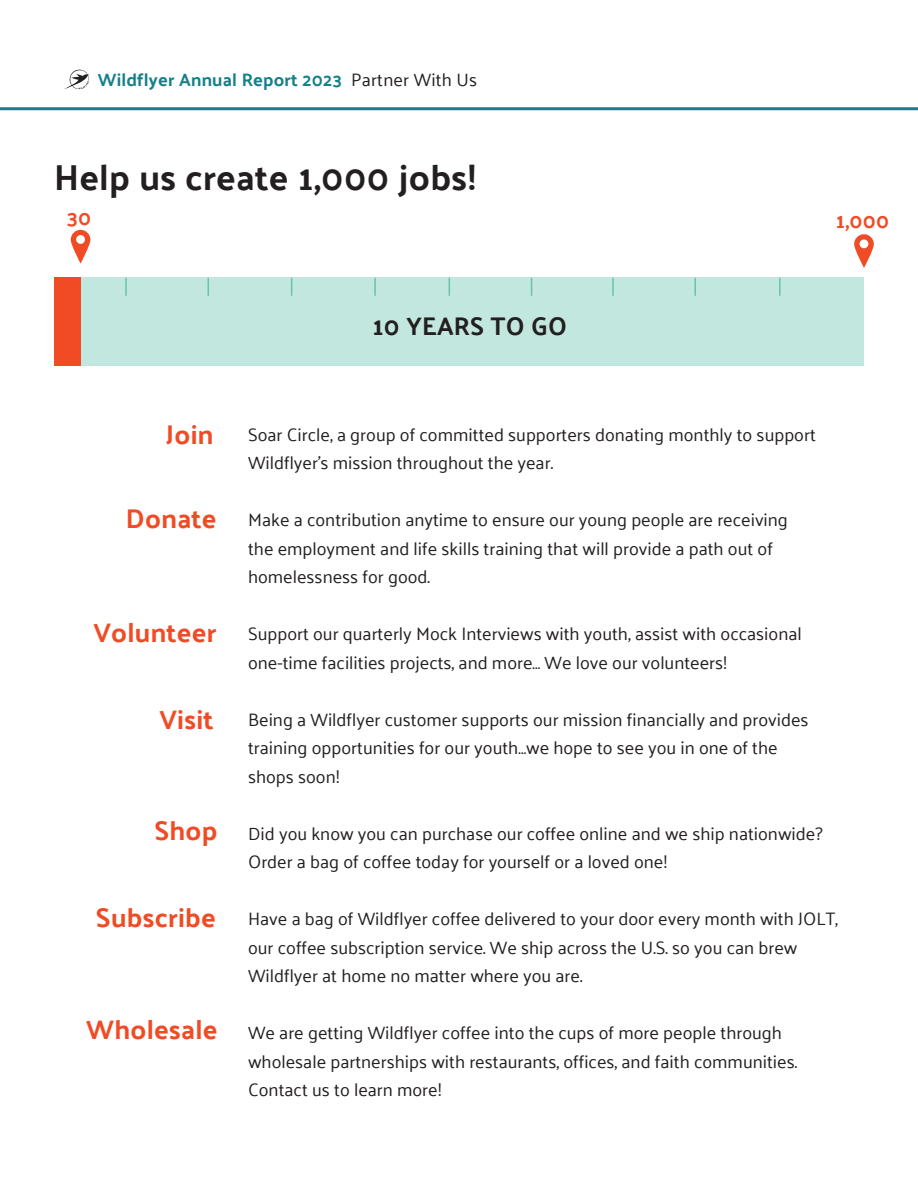
<style>
.page{position:relative;width:918px;height:1188px;background:#fff}
.page>*{position:absolute;margin:0;border:0;box-sizing:border-box;transform-origin:0 0}
.t1{font:700 36px "Palanquin";letter-spacing:.01em;color:#231f20}
.t2{font:700 27px "Palanquin";letter-spacing:.01em;color:#f04b24}
.t3{font:700 25.5px "Palanquin";letter-spacing:.005em;color:#231f20}
.t4{font:700 21px "Palanquin";color:#f04b24}
.t5{font:18px/28.5px "Palanquin";color:#231f20}
.t6{font:700 18px "Palanquin";letter-spacing:.01em;color:#158089}
.s1{font-weight:400;color:#231f20}
</style>
<div class="page">
<svg style="left:64px;top:70px;width:25px;height:19px"></svg>
<svg style="left:0;top:107px;width:918px;height:3px;background:#288a92"></svg>
<div style="left:54px;top:278px;width:810px;height:88px;background:#c2e7de"></div>
<svg style="left:125px;top:278px;width:2px;height:18px"></svg>
<svg style="left:208px;top:278px;width:1px;height:18px"></svg>
<svg style="left:291px;top:278px;width:1px;height:18px"></svg>
<svg style="left:374px;top:278px;width:2px;height:18px"></svg>
<svg style="left:449px;top:278px;width:1px;height:18px"></svg>
<svg style="left:531px;top:278px;width:1px;height:18px"></svg>
<svg style="left:612px;top:278px;width:2px;height:18px"></svg>
<svg style="left:694px;top:278px;width:2px;height:18px"></svg>
<svg style="left:779px;top:278px;width:2px;height:18px"></svg>
<div style="left:54px;top:278px;width:26px;height:88px;background:#f04b24"></div>
<svg style="left:854px;top:234px;width:20px;height:34px"></svg>
<div style="left:860px;top:239px;width:8px;height:9px;background:#fff;border-radius:50%"></div>
<svg style="left:71px;top:230px;width:19px;height:34px"></svg>
<div style="left:76px;top:235px;width:9px;height:9px;background:#fff;border-radius:50%"></div>
<p class="t6" style="left:98px;top:70px;width:381px">Wildflyer Annual Report 2023 <span class="s1">Partner With Us</span></p>
<p class="t1" style="left:54px;top:156px;width:424px">Help us create 1,000 jobs!</p>
<p class="t4" style="left:67px;top:206px;width:26px">30</p>
<p class="t4" style="left:836px;top:209px;width:55px">1,000</p>
<p class="t3" style="left:372px;top:311px;width:196px">10 YEARS TO GO</p>
<p class="t2" style="left:166px;top:419px;width:49px">Join</p>
<p class="t5" style="left:248px;top:420px;width:569px">Soar Circle, a group of committed supporters donating monthly to support<br>Wildflyer’s mission throughout the year.</p>
<p class="t2" style="left:126px;top:503px;width:92px">Donate</p>
<p class="t5" style="left:248px;top:506px;width:541px">Make a contribution anytime to ensure our young people are receiving the employment and life skills training that will provide a path out of homelessness for good.</p>
<p class="t2" style="left:93px;top:617px;width:125px">Volunteer</p>
<p class="t5" style="left:248px;top:620px;width:555px">Support our quarterly Mock Interviews with youth, assist with occasional</p>
<p class="t5" style="left:248px;top:648px;width:481px">one-time facilities projects, and more… We love our volunteers!</p>
<p class="t2" style="left:159px;top:704px;width:56px">Visit</p>
<p class="t5" style="left:248px;top:705px;width:562px">Being a Wildflyer customer supports our mission financially and provides training opportunities for our youth…we hope to see you in one of the shops soon!</p>
<p class="t2" style="left:154px;top:815px;width:65px">Shop</p>
<p class="t5" style="left:248px;top:819px;width:576px">Did you know you can purchase our coffee online and we ship nationwide?<br>Order a bag of coffee today for yourself or a loved one!</p>
<p class="t2" style="left:96px;top:902px;width:122px">Subscribe</p>
<p class="t5" style="left:248px;top:905px;width:591px">Have a bag of Wildflyer coffee delivered to your door every month with JOLT, our coffee subscription service. We ship across the U.S. so you can brew<br>Wildflyer at home no matter where you are.</p>
<p class="t2" style="left:86px;top:1014px;width:133px">Wholesale</p>
<p class="t5" style="left:248px;top:1019px;width:551px">We are getting Wildflyer coffee into the cups of more people through wholesale partnerships with restaurants, offices, and faith communities.<br>Contact us to learn more!</p>
</div>
